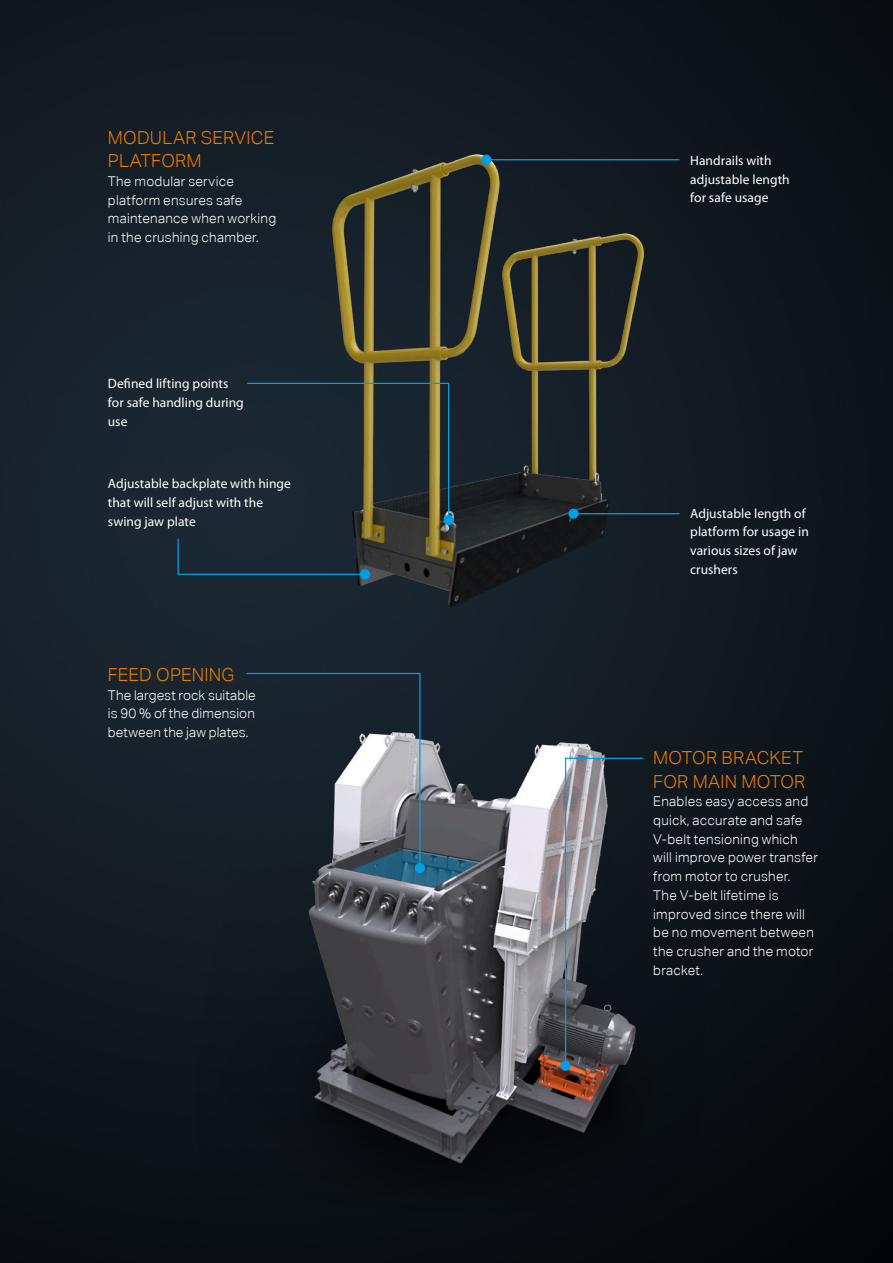
<style>
.page{position:relative;width:893px;height:1263px;background:#fff}
.page>*{position:absolute;margin:0;border:0;box-sizing:border-box;transform-origin:0 0}
.t1{font:300 18px/23.4px "Aktiv Grotesk Corp";letter-spacing:.01em;color:#ef7d00}
.t2{font:300 13.5px/18.8px "Aktiv Grotesk Corp";letter-spacing:.02em;color:#fff}
.t3{font:13.5px/18.8px "Myriad Pro";letter-spacing:.005em;color:#fff}
</style>
<div class="page">
<img style="left:0;top:0;width:893px;height:1263px">
<img style="left:225px;top:106px;width:543px;height:543px">
<img style="left:170px;top:649px;width:575px;height:575px">
<hr style="left:486px;top:159px;width:194px;height:1px;background:#009fe3">
<div style="left:481px;top:155px;width:10px;height:10px;background:#009fe3;border-radius:50%"></div>
<hr style="left:573px;top:513px;width:107px;height:1px;background:#009fe3">
<div style="left:568px;top:509px;width:11px;height:10px;background:#009fe3;border-radius:50%"></div>
<svg style="left:245px;top:672px;width:233px;height:215px;background:#424d57"></svg>
<div style="left:415px;top:863px;width:10px;height:10px;background:#009fe3;border-radius:50%"></div>
<svg style="left:564px;top:757px;width:80px;height:310px;background:#42474e"></svg>
<div style="left:560px;top:1061px;width:11px;height:10px;background:#009fe3;border-radius:50%"></div>
<svg style="left:246px;top:382px;width:204px;height:139px;background:#283235"></svg>
<div style="left:443px;top:515px;width:11px;height:10px;background:#009fe3;border-radius:50%"></div>
<svg style="left:177px;top:537px;width:189px;height:39px;background:#1a2b39"></svg>
<div style="left:360px;top:569px;width:10px;height:10px;background:#009fe3;border-radius:50%"></div>
<h1 class="t1" style="left:108px;top:126px;width:168px">MODULAR SERVICE<br>PLATFORM</h1>
<p class="t2" style="left:108px;top:172px;width:170px">The modular service platform ensures safe maintenance when working in the crushing chamber.</p>
<p class="t3" style="left:108px;top:374px;width:137px">Defined lifting points for safe handling during use</p>
<p class="t3" style="left:108px;top:474px;width:185px">Adjustable backplate with hinge that will self adjust with the swing jaw plate</p>
<h1 class="t1" style="left:108px;top:663px;width:128px">FEED OPENING</h1>
<p class="t2" style="left:108px;top:685px;width:149px;text-align:justify">The largest rock suitable is 90 % of the dimension between the jaw plates.</p>
<p class="t3" style="left:690px;top:151px;width:101px">Handrails with adjustable length for safe usage</p>
<p class="t3" style="left:690px;top:504px;width:120px">Adjustable length of platform for usage in various sizes of jaw crushers</p>
<h1 class="t1" style="left:653px;top:746px;width:154px">MOTOR BRACKET<br>FOR MAIN MOTOR</h1>
<p class="t2" style="left:653px;top:792px;width:166px">Enables easy access and quick, accurate and safe<br>V-belt tensioning which will improve power transfer from motor to crusher.<br>The V-belt lifetime is improved since there will be no movement between the crusher and the motor bracket.</p>
</div>
